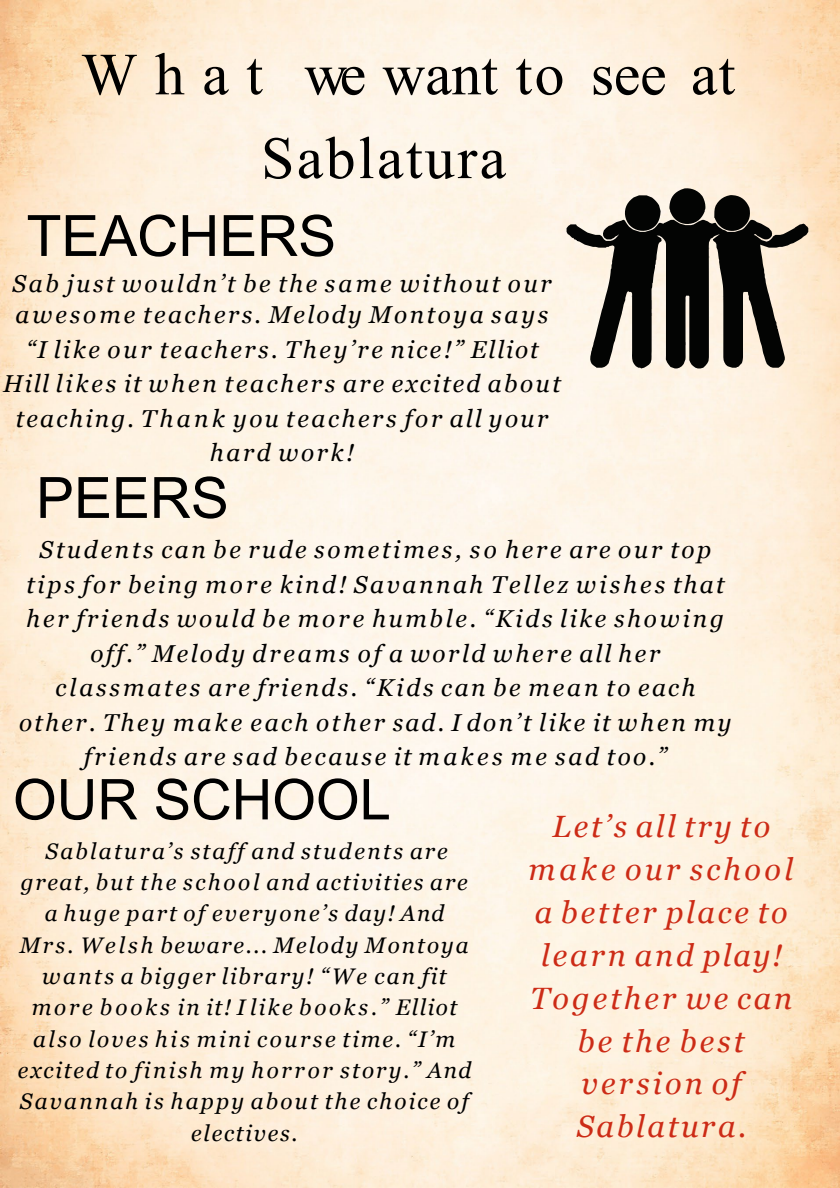
<style>
.page{position:relative;width:840px;height:1188px;background:#fff}
.page>*{position:absolute;margin:0;border:0;box-sizing:border-box;transform-origin:0 0}
.t1{font:59.7px/83.7px "Times New Roman";letter-spacing:.04em;color:#000}
.t2{font:57px "Arial";color:#000}
.t3{font:56.25px "Arial";color:#000}
.t4{font:italic 30.75px/42.8px "Georgia";letter-spacing:.09em;color:#cc2b16;text-align:center}
.t5{font:italic 24.38px/34.5px "Georgia";letter-spacing:.105em;color:#000;text-align:center}
.t6{font:italic 22.5px/31.3px "Georgia";letter-spacing:.095em;color:#000;text-align:center}
</style>
<div class="page">
<svg style="left:566px;top:188px;width:242px;height:180px;background:#7d776e"></svg>
<h2 class="t1" style="left:261px;top:31px;width:475px;text-indent:-180px">What we want to see at<br>Sablatura</h2>
<p class="t2" style="left:26px;top:197px;width:311px">TEACHERS</p>
<p class="t5" style="left:12px;top:266px;width:540px">Sab just wouldn’t be the same without our</p>
<p class="t5" style="left:3px;top:298px;width:559px">awesome teachers. Melody Montoya says “I like our teachers. They’re nice!” Elliot Hill likes it when teachers are excited about teaching. Thank you teachers for all your hard work!</p>
<p class="t2" style="left:36px;top:458px;width:194px">PEERS</p>
<p class="t5" style="left:19px;top:532px;width:714px">Students can be rude sometimes, so here are our top tips for being more kind! Savannah Tellez wishes that her friends would be more humble. “Kids like showing off.” Melody dreams of a world where all her classmates are friends. “Kids can be mean to each other. They make each other sad. I don’t like it when my friends are sad because it makes me sad too.”</p>
<p class="t3" style="left:13px;top:760px;width:379px">OUR SCHOOL</p>
<p class="t6" style="left:18px;top:835px;width:454px">Sablatura’s staff and students are great, but the school and activities are a huge part of everyone’s day! And Mrs. Welsh beware... Melody Montoya wants a bigger library! “We can fit more books in it! Ilike books.” Elliot also loves his mini course time. “I’m excited to finish my horror story.” And Savannah is happy about the choice of electives.</p>
<p class="t4" style="left:528px;top:805px;width:266px">Let’s all try to make our school a better place to learn and play!</p>
<p class="t4" style="left:530px;top:976px;width:263px">Together we can be the best version of<br>Sablatura.</p>
</div>
